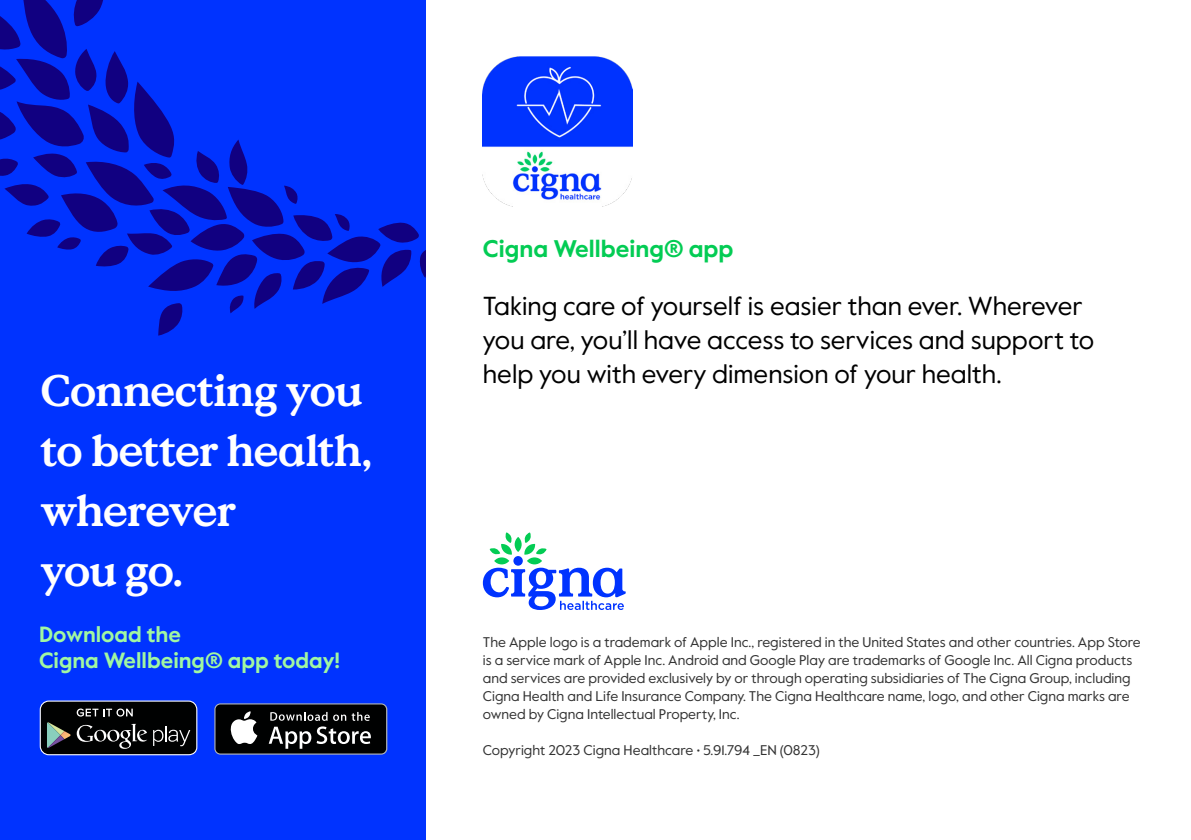
<style>
.page{position:relative;width:1191px;height:840px;background:#fff}
.page>*{position:absolute;margin:0;border:0;box-sizing:border-box;transform-origin:0 0}
.back_head{font:700 44px/60px "Value Serif Pro";letter-spacing:-.035em;color:#fff}
.t1{font:26px/34px "Value Sans Pro";color:#000}
.t2{font:700 24px "Value Sans Pro";color:#03cc54}
.t3{font:700 22px/26.4px "Value Sans Pro";color:#a1f7a1}
.t4{font:14px/18px "Value Sans Pro";color:#333}
</style>
<div class="page">
<div style="left:0;top:0;width:426px;height:839px;background:#03f"></div>
<svg style="left:0;top:0;width:426px;height:335px"></svg>
<svg style="left:483px;top:532px;width:143px;height:77px"></svg>
<div style="left:40px;top:700px;width:157px;height:54px;background:#000101;border-radius:8px"></div>
<div style="left:40px;top:700px;width:157px;height:54px;border:1px solid #fff;border-radius:8px"></div>
<svg style="left:77px;top:723px;width:70px;height:25px"></svg>
<svg style="left:153px;top:726px;width:37px;height:19px"></svg>
<img style="left:60px;top:728px;width:4px;height:14px">
<svg style="left:60px;top:730px;width:11px;height:8px"></svg>
<img style="left:47px;top:722px;width:13px;height:25px">
<svg style="left:77px;top:708px;width:56px;height:8px"></svg>
<svg style="left:214px;top:703px;width:173px;height:51px"></svg>
<div style="left:215px;top:704px;width:171px;height:49px;background:#000101;border-radius:5px"></div>
<svg style="left:230px;top:711px;width:27px;height:32px"></svg>
<svg style="left:269px;top:726px;width:102px;height:22px"></svg>
<svg style="left:270px;top:711px;width:57px;height:9px"></svg>
<svg style="left:333px;top:714px;width:13px;height:6px"></svg>
<svg style="left:352px;top:711px;width:18px;height:9px"></svg>
<img style="left:483px;top:57px;width:150px;height:149px">
<p class="back_head" style="left:40px;top:362px;width:333px">Connecting you to better health, wherever<br>you go.</p>
<p class="t3" style="left:39px;top:621px;width:303px">Download the<br>Cigna Wellbeing® app today!</p>
<p class="t2" style="left:483px;top:234px;width:252px">Cigna Wellbeing® app</p>
<p class="t1" style="left:483px;top:289px;width:613px">Taking care of yourself is easier than ever. Wherever you are, you’ll have access to services and support to help you with every dimension of your health.</p>
<p class="t4" style="left:483px;top:632px;width:659px">The Apple logo is a trademark of Apple Inc., registered in the United States and other countries. App Store is a service mark of Apple Inc. Android and Google Play are trademarks of Google Inc. All Cigna products and services are provided exclusively by or through operating subsidiaries of The Cigna Group, including Cigna Health and Life Insurance Company. The Cigna Healthcare name, logo, and other Cigna marks are owned by Cigna Intellectual Property, Inc.</p>
<p class="t4" style="left:483px;top:740px;width:338px">Copyright 2023 Cigna Healthcare • 5.91.794 _EN (0823)</p>
</div>
